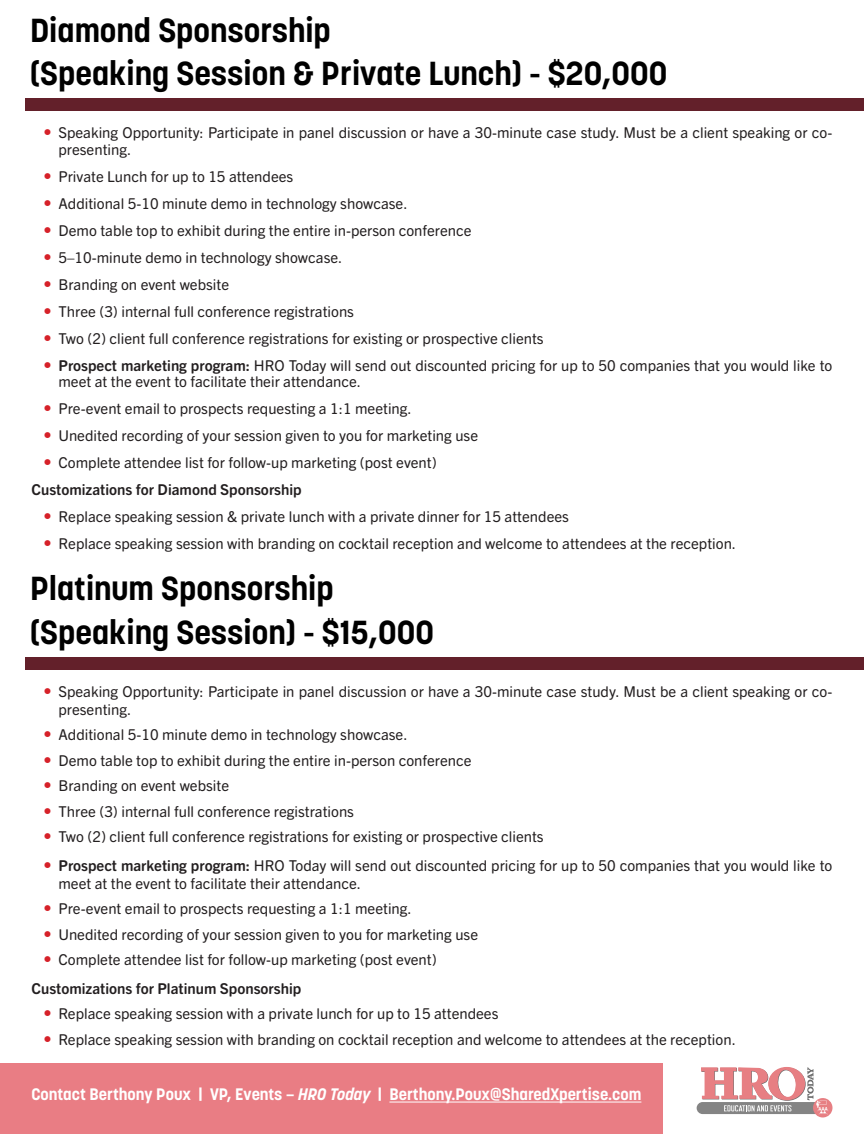
<style>
.page{position:relative;width:864px;height:1134px;background:#fff}
.page>*{position:absolute;margin:0;border:0;box-sizing:border-box;transform-origin:0 0}
.t1{font:700 33px/43.5px "Korolev";color:#000}
.t2{font:700 16.5px "Korolev";color:#fff}
.t3{font:15px/16.5px "Trade Gothic Next SR Pro";color:#231f20}
.t4{font:700 15px "Trade Gothic Next SR Pro";color:#231f20}
.s1{font-size:16.5px;color:#d62129}
.s2{font-weight:700;font-size:16.5px;color:#d62129}
.s3{font-weight:700}
.s4{font-style:italic}
</style>
<div class="page">
<div style="left:0;top:1064px;width:662px;height:70px;background:#e97d84"></div>
<div style="left:697px;top:1102px;width:129px;height:12px;background:#848484;border-radius:6px"></div>
<svg style="left:813px;top:1098px;width:19px;height:20px"></svg>
<svg style="left:701px;top:1067px;width:127px;height:48px"></svg>
<hr style="left:389px;top:1102px;width:252px;height:1px;background:#fff">
<div style="left:26px;top:98px;width:838px;height:13px;background:#63202a"></div>
<div style="left:26px;top:657px;width:838px;height:13px;background:#63202a"></div>
<p class="t1" style="left:30px;top:8px;width:639px">Diamond Sponsorship<br>(Speaking Session &amp; Private Lunch) - $20,000</p>
<p class="t3" style="left:58px;top:123px;width:776px;text-indent:-15px"><span class="s1">•</span> Speaking Opportunity: Participate in panel discussion or have a 30-minute case study. Must be a client speaking or co&shy;presenting.</p>
<p class="t3" style="left:44px;top:167px;width:251px"><span class="s1">•</span> Private Lunch for up to 15 attendees</p>
<p class="t3" style="left:44px;top:194px;width:366px"><span class="s1">•</span> Additional 5-10 minute demo in technology showcase.</p>
<p class="t3" style="left:44px;top:221px;width:430px"><span class="s1">•</span> Demo table top to exhibit during the entire in-person conference</p>
<p class="t3" style="left:44px;top:248px;width:300px"><span class="s1">•</span> 5–10-minute demo in technology showcase.</p>
<p class="t3" style="left:44px;top:275px;width:187px"><span class="s1">•</span> Branding on event website</p>
<p class="t3" style="left:44px;top:302px;width:312px"><span class="s1">•</span> Three (3) internal full conference registrations</p>
<p class="t3" style="left:44px;top:329px;width:502px"><span class="s1">•</span> Two (2) client full conference registrations for existing or prospective clients</p>
<p class="t3" style="left:58px;top:356px;width:775px;text-indent:-15px"><span class="s2">•</span> <span class="s3">Prospect marketing program:</span> HRO Today will send out discounted pricing for up to 50 companies that you would like to meet at the event to facilitate their attendance.</p>
<p class="t3" style="left:44px;top:399px;width:370px"><span class="s1">•</span> Pre-event email to prospects requesting a 1:1 meeting.</p>
<p class="t3" style="left:44px;top:426px;width:436px"><span class="s1">•</span> Unedited recording of your session given to you for marketing use</p>
<p class="t3" style="left:44px;top:453px;width:395px"><span class="s1">•</span> Complete attendee list for follow-up marketing (post event)</p>
<p class="t4" style="left:32px;top:479px;width:272px">Customizations for Diamond Sponsorship</p>
<p class="t3" style="left:44px;top:507px;width:527px"><span class="s1">•</span> Replace speaking session &amp; private lunch with a private dinner for 15 attendees</p>
<p class="t3" style="left:44px;top:534px;width:694px"><span class="s1">•</span> Replace speaking session with branding on cocktail reception and welcome to attendees at the reception.</p>
<p class="t1" style="left:30px;top:567px;width:406px">Platinum Sponsorship (Speaking Session) - $15,000</p>
<p class="t3" style="left:58px;top:681px;width:776px;line-height:18px;text-indent:-15px"><span class="s1">•</span> Speaking Opportunity: Participate in panel discussion or have a 30-minute case study. Must be a client speaking or co&shy;presenting.</p>
<p class="t3" style="left:44px;top:725px;width:366px"><span class="s1">•</span> Additional 5-10 minute demo in technology showcase.</p>
<p class="t3" style="left:44px;top:751px;width:430px"><span class="s1">•</span> Demo table top to exhibit during the entire in-person conference</p>
<p class="t3" style="left:44px;top:776px;width:187px"><span class="s1">•</span> Branding on event website</p>
<p class="t3" style="left:44px;top:802px;width:312px"><span class="s1">•</span> Three (3) internal full conference registrations</p>
<p class="t3" style="left:44px;top:827px;width:502px"><span class="s1">•</span> Two (2) client full conference registrations for existing or prospective clients</p>
<p class="t3" style="left:58px;top:855px;width:775px;line-height:18px;text-indent:-15px"><span class="s2">•</span> <span class="s3">Prospect marketing program:</span> HRO Today will send out discounted pricing for up to 50 companies that you would like to meet at the event to facilitate their attendance.</p>
<p class="t3" style="left:44px;top:899px;width:370px"><span class="s1">•</span> Pre-event email to prospects requesting a 1:1 meeting.</p>
<p class="t3" style="left:44px;top:925px;width:436px"><span class="s1">•</span> Unedited recording of your session given to you for marketing use</p>
<p class="t3" style="left:44px;top:950px;width:395px"><span class="s1">•</span> Complete attendee list for follow-up marketing (post event)</p>
<p class="t4" style="left:32px;top:978px;width:271px">Customizations for Platinum Sponsorship</p>
<p class="t3" style="left:44px;top:1004px;width:456px"><span class="s1">•</span> Replace speaking session with a private lunch for up to 15 attendees</p>
<p class="t3" style="left:44px;top:1030px;width:694px"><span class="s1">•</span> Replace speaking session with branding on cocktail reception and welcome to attendees at the reception.</p>
<p class="t2" style="left:32px;top:1084px;width:611px">Contact Berthony Poux | VP, Events – <span class="s4">HRO Today</span> | Berthony.Poux@SharedXpertise.com</p>
</div>
